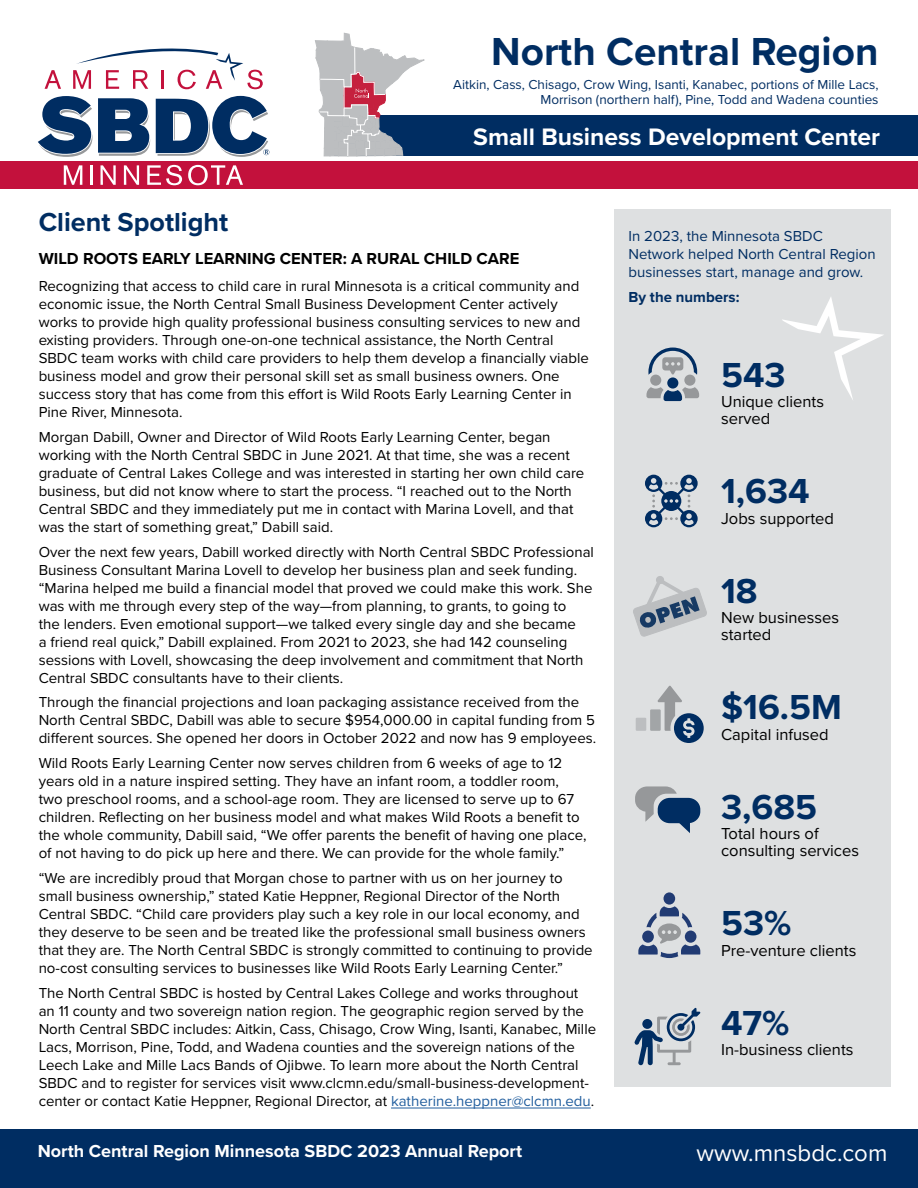
<style>
.page{position:relative;width:918px;height:1188px;background:#fff}
.page>*{position:absolute;margin:0;border:0;box-sizing:border-box;transform-origin:0 0}
.t1{font:700 40.5px "Proxima Nova";color:#002d62}
.Infographic_Numbers{font:700 36px "Proxima Nova";color:#002d62}
.Column_Subhead_H2{font:700 27px "Proxima Nova";color:#002d62}
.Subtitle{font:700 24.75px "Proxima Nova";color:#fff}
.t2{font:24px "Proxima Nova";color:#fff}
.t3{font:700 18px "Proxima Nova";color:#fff}
.Info_text{font:16.5px/17.1px "Proxima Nova";color:#000}
.Paragraphs{font:700 16.5px "Proxima Nova";color:#000}
.paragraph_smaller{font:15px/18px "Proxima Nova";color:#000}
.t4{font:15px/18px "Proxima Nova";color:#002d62}
.t5{font:700 15px "Proxima Nova";color:#002d62}
.counties_served{font:13.5px/15px "Proxima Nova";color:#002d62;text-align:right}
.s1{color:#215e9e}
</style>
<div class="page">
<div style="left:614px;top:210px;width:277px;height:877px;background:#dee0e1"></div>
<div style="left:0;top:1129px;width:918px;height:59px;background:#002d62"></div>
<div style="left:664px;top:892px;width:11px;height:13px;background:#213b73;border-radius:50%"></div>
<svg style="left:638px;top:906px;width:62px;height:52px"></svg>
<svg style="left:633px;top:576px;width:74px;height:61px"></svg>
<svg style="left:645px;top:475px;width:53px;height:52px"></svg>
<div style="left:650px;top:375px;width:11px;height:11px;background:#96989a;border-radius:50%"></div>
<div style="left:684px;top:375px;width:11px;height:11px;background:#96989a;border-radius:50%"></div>
<div style="left:667px;top:377px;width:11px;height:12px;background:#002d62;border-radius:50%"></div>
<svg style="left:646px;top:387px;width:53px;height:14px"></svg>
<svg style="left:648px;top:348px;width:49px;height:27px"></svg>
<div style="left:650px;top:709px;width:11px;height:22px;background:#a2a5a7"></div>
<div style="left:636px;top:718px;width:10px;height:13px;background:#bcbec0"></div>
<svg style="left:657px;top:686px;width:47px;height:57px"></svg>
<hr style="left:391px;top:1108px;width:200px;height:1px;background:#215e9e">
<div style="left:335px;top:115px;width:583px;height:40px;background:#002d62"></div>
<div style="left:0;top:162px;width:918px;height:27px;background:#c3113c"></div>
<svg style="left:45px;top:70px;width:16px;height:19px"></svg>
<svg style="left:38px;top:96px;width:54px;height:61px"></svg>
<svg style="left:98px;top:98px;width:52px;height:58px;background:#355880"></svg>
<svg style="left:73px;top:49px;width:190px;height:40px"></svg>
<svg style="left:156px;top:96px;width:113px;height:61px"></svg>
<svg style="left:64px;top:165px;width:18px;height:20px"></svg>
<hr style="left:90px;top:165px;width:3px;height:20px;background:#fff">
<svg style="left:101px;top:165px;width:15px;height:20px"></svg>
<svg style="left:124px;top:165px;width:15px;height:20px"></svg>
<svg style="left:147px;top:165px;width:35px;height:20px"></svg>
<svg style="left:188px;top:165px;width:55px;height:20px"></svg>
<svg style="left:315px;top:33px;width:109px;height:124px"></svg>
<svg style="left:634px;top:1008px;width:66px;height:57px"></svg>
<div style="left:658px;top:798px;width:42px;height:25px;background:#002d62;border-radius:12px"></div>
<svg style="left:635px;top:786px;width:55px;height:47px"></svg>
<svg style="left:782px;top:297px;width:102px;height:103px"></svg>
<h1 class="t1" style="left:491px;top:21px;width:389px">North Central Region</h1>
<p class="counties_served" style="left:453px;top:76px;width:427px">Aitkin, Cass, Chisago, Crow Wing, Isanti, Kanabec, portions of Mille Lacs,<br>Morrison (northern half), Pine, Todd and Wadena counties</p>
<p class="Subtitle" style="left:473px;top:118px;width:408px">Small Business Development Center</p>
<h2 class="Column_Subhead_H2" style="left:39px;top:202px;width:191px">Client Spotlight</h2>
<p class="Paragraphs" style="left:39px;top:246px;width:482px">WILD ROOTS EARLY LEARNING CENTER: A RURAL CHILD CARE</p>
<p class="paragraph_smaller" style="left:39px;top:276px;width:552px">Recognizing that access to child care in rural Minnesota is a critical community and economic issue, the North Central Small Business Development Center actively works to provide high quality professional business consulting services to new and existing providers. Through one-on-one technical assistance, the North Central SBDC team works with child care providers to help them develop a financially viable business model and grow their personal skill set as small business owners. One success story that has come from this effort is Wild Roots Early Learning Center in Pine River, Minnesota.</p>
<p class="paragraph_smaller" style="left:39px;top:427px;width:547px">Morgan Dabill, Owner and Director of Wild Roots Early Learning Center, began working with the North Central SBDC in June 2021. At that time, she was a recent graduate of Central Lakes College and was interested in starting her own child care business, but did not know where to start the process. “I reached out to the North Central SBDC and they immediately put me in contact with Marina Lovell, and that was the start of something great,” Dabill said.</p>
<p class="paragraph_smaller" style="left:39px;top:542px;width:557px">Over the next few years, Dabill worked directly with North Central SBDC Professional Business Consultant Marina Lovell to develop her business plan and seek funding. “Marina helped me build a financial model that proved we could make this work. She was with me through every step of the way—from planning, to grants, to going to<br>the lenders. Even emotional support—we talked every single day and she became<br>a friend real quick,” Dabill explained. From 2021 to 2023, she had 142 counseling sessions with Lovell, showcasing the deep involvement and commitment that North Central SBDC consultants have to their clients.</p>
<p class="paragraph_smaller" style="left:39px;top:693px;width:559px">Through the financial projections and loan packaging assistance received from the<br>North Central SBDC, Dabill was able to secure $954,000.00 in capital funding from 5 different sources. She opened her doors in October 2022 and now has 9 employees.</p>
<p class="paragraph_smaller" style="left:39px;top:753px;width:550px">Wild Roots Early Learning Center now serves children from 6 weeks of age to 12 years old in a nature inspired setting. They have an infant room, a toddler room,<br>two preschool rooms, and a school-age room. They are licensed to serve up to 67 children. Reflecting on her business model and what makes Wild Roots a benefit to the whole community, Dabill said, “We offer parents the benefit of having one place, of not having to do pick up here and there. We can provide for the whole family.”</p>
<p class="paragraph_smaller" style="left:39px;top:868px;width:556px">“We are incredibly proud that Morgan chose to partner with us on her journey to small business ownership,” stated Katie Heppner, Regional Director of the North Central SBDC. “Child care providers play such a key role in our local economy, and they deserve to be seen and be treated like the professional small business owners that they are. The North Central SBDC is strongly committed to continuing to provide no-cost consulting services to businesses like Wild Roots Early Learning Center.”</p>
<p class="paragraph_smaller" style="left:39px;top:983px;width:559px">The North Central SBDC is hosted by Central Lakes College and works throughout an 11 county and two sovereign nation region. The geographic region served by the North Central SBDC includes: Aitkin, Cass, Chisago, Crow Wing, Isanti, Kanabec, Mille Lacs, Morrison, Pine, Todd, and Wadena counties and the sovereign nations of the Leech Lake and Mille Lacs Bands of Ojibwe. To learn more about the North Central SBDC and to register for services visit www.clcmn.edu/small-business-development&shy;center or contact Katie Heppner, Regional Director, at <span class="s1">katherine.heppner@clcmn.edu</span>.</p>
<p class="t4" style="left:628px;top:226px;width:249px">In 2023, the Minnesota SBDC<br>Network helped North Central Region businesses start, manage and grow.</p>
<p class="t5" style="left:628px;top:286px;width:112px">By the numbers:</p>
<p class="Infographic_Numbers" style="left:721px;top:348px;width:66px">543</p>
<p class="Info_text" style="left:721px;top:392px;width:104px">Unique clients served</p>
<p class="Infographic_Numbers" style="left:721px;top:465px;width:90px">1,634</p>
<p class="Info_text" style="left:721px;top:509px;width:114px">Jobs supported</p>
<p class="Infographic_Numbers" style="left:721px;top:564px;width:38px">18</p>
<p class="Info_text" style="left:721px;top:608px;width:119px">New businesses started</p>
<p class="Infographic_Numbers" style="left:721px;top:681px;width:122px">$16.5M</p>
<p class="Info_text" style="left:721px;top:725px;width:109px">Capital infused</p>
<p class="Infographic_Numbers" style="left:721px;top:780px;width:97px">3,685</p>
<p class="Info_text" style="left:721px;top:824px;width:139px">Total hours of consulting services</p>
<p class="Infographic_Numbers" style="left:721px;top:897px;width:72px">53%</p>
<p class="Info_text" style="left:721px;top:941px;width:137px">Pre-venture clients</p>
<p class="Infographic_Numbers" style="left:721px;top:996px;width:70px">47%</p>
<p class="Info_text" style="left:721px;top:1040px;width:134px">In-business clients</p>
<p class="t3" style="left:38px;top:1137px;width:486px">North Central Region Minnesota SBDC 2023 Annual Report</p>
<p class="t2" style="left:696px;top:1135px;width:192px">www.mnsbdc.com</p>
</div>
